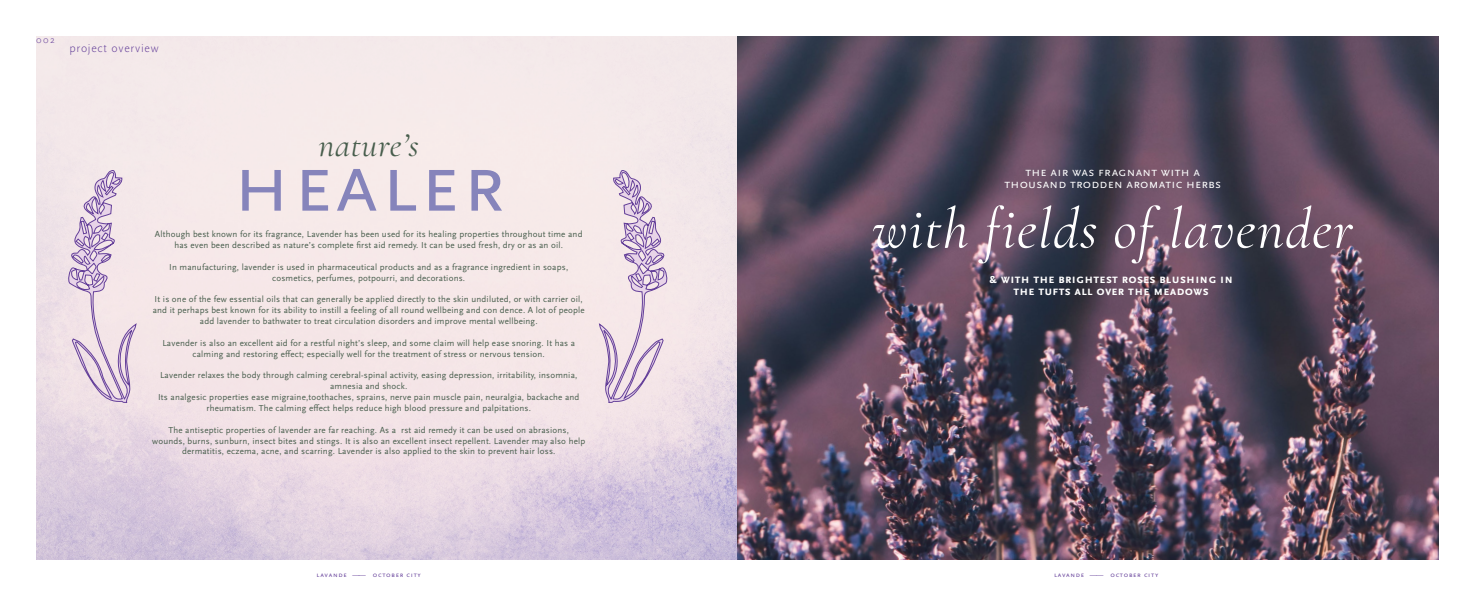
<style>
.page{position:relative;width:1475px;height:596px;background:#fff}
.page>*{position:absolute;margin:0;border:0;box-sizing:border-box;transform-origin:0 0}
.t1{font:85px "Scala Sans Pro";letter-spacing:.02em;color:#8684bb}
.t2{font:italic 58.1px "Cormorant Garamond";letter-spacing:.02em;color:#fff}
.t3{font:italic 34.3px "Cormorant Garamond";letter-spacing:.02em;color:#475d4c}
.t4{font:700 12.9px/12.1px "Scala Sans Pro";letter-spacing:.02em;color:#fff;text-align:center}
.t5{font:12.9px/12.1px "Scala Sans Pro";letter-spacing:.02em;color:#fff;text-align:center}
.t6{font:300 12px "Scala Sans Pro";letter-spacing:.06em;color:#643f99}
.t7{font:300 9.8px "Scala Sans Pro";color:#643f99}
.t8{font:9px/10.8px "Scala Sans Pro";letter-spacing:.02em;color:#475d4c;text-align:center}
.t9{font:7px "Scala Sans Pro";letter-spacing:.1em;color:#643f99}
</style>
<div class="page">
<img style="left:737px;top:36px;width:701px;height:523px">
<svg style="left:36px;top:36px;width:701px;height:523px;background:#eee0e6"></svg>
<svg style="left:598px;top:169px;width:70px;height:234px;background:#e1d0de"></svg>
<svg style="left:67px;top:169px;width:70px;height:234px;background:#dfcedd"></svg>
<p class="t7" style="left:36px;top:34px;width:20px">002</p>
<h3 class="t6" style="left:69px;top:41px;width:91px">project overview</h3>
<h3 class="t3" style="left:318px;top:125px;width:102px">nature’s</h3>
<h1 class="t1" style="left:232px;top:133px;width:274px">healer</h1>
<p class="t8" style="left:155px;top:229px;width:429px">Although best known for its fragrance, Lavender has been used for its healing properties throughout time and has even been described as nature’s complete first aid remedy. It can be used fresh, dry or as an oil.</p>
<p class="t8" style="left:169px;top:261px;width:400px">In manufacturing, lavender is used in pharmaceutical products and as a fragrance ingredient in soaps, cosmetics, perfumes, potpourri, and decorations.</p>
<p class="t8" style="left:153px;top:294px;width:433px">It is one of the few essential oils that can generally be applied directly to the skin undiluted, or with carrier oil, and it perhaps best known for its ability to instill a feeling of all round wellbeing and con dence. A lot of people add lavender to bathwater to treat circulation disorders and improve mental wellbeing.</p>
<p class="t8" style="left:162px;top:337px;width:414px">Lavender is also an excellent aid for a restful night’s sleep, and some claim will help ease snoring. It has a calming and restoring effect; especially well for the treatment of stress or nervous tension.</p>
<p class="t8" style="left:158px;top:370px;width:423px">Lavender relaxes the body through calming cerebral-spinal activity, easing depression, irritability, insomnia, amnesia and shock.<br>Its analgesic properties ease migraine,toothaches, sprains, nerve pain muscle pain, neuralgia, backache and rheumatism. The calming effect helps reduce high blood pressure and palpitations.</p>
<p class="t8" style="left:152px;top:424px;width:434px">The antiseptic properties of lavender are far reaching. As a rst aid remedy it can be used on abrasions, wounds, burns, sunburn, insect bites and stings. It is also an excellent insect repellent. Lavender may also help dermatitis, eczema, acne, and scarring. Lavender is also applied to the skin to prevent hair loss.</p>
<h3 class="t5" style="left:1004px;top:166px;width:218px">the air was fragnant with a thousand trodden aromatic herbs</h3>
<h2 class="t2" style="left:871px;top:194px;width:482px">with fields of lavender</h2>
<h3 class="t4" style="left:988px;top:272px;width:245px">&amp; with the brightest roses blushing in the tufts all over the meadows</h3>
<p class="t9" style="left:316px;top:570px;width:106px">lavande —— october city</p>
<p class="t9" style="left:1053px;top:570px;width:106px">lavande —— october city</p>
</div>
